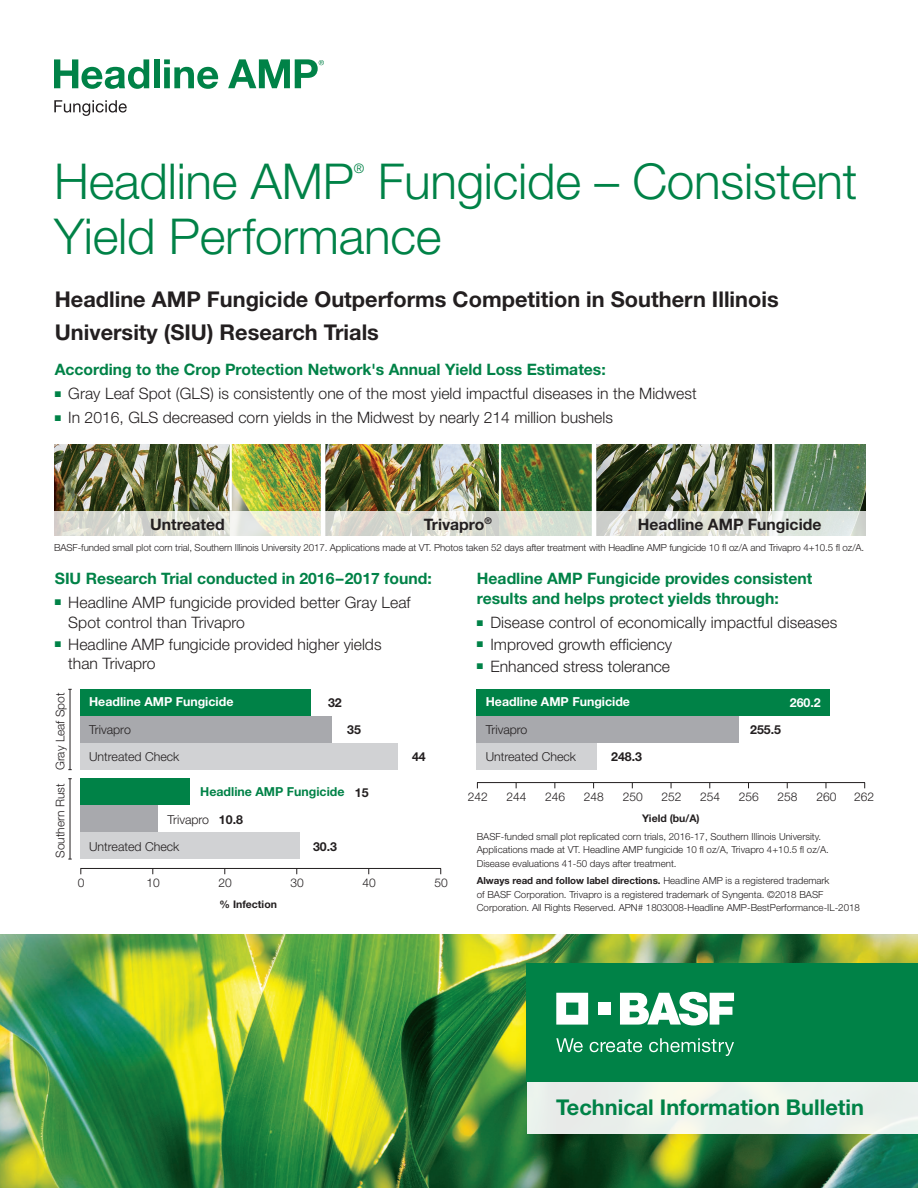
<style>
.page{position:relative;width:918px;height:1188px;background:#fff}
.page>*{position:absolute;margin:0;border:0;box-sizing:border-box;transform-origin:0 0}
.t1{font:300 49.5px/55.5px "Helvetica Neue";letter-spacing:-.005em;color:#008247}
.t2{font:700 21.75px/33px "Helvetica Neue";color:#231f20}
.t3{font:700 21.75px "Helvetica Neue";color:#008247}
.t4{font:300 15.75px/20.2px "Helvetica Neue";letter-spacing:.005em;color:#231f20}
.t5{font:700 15.75px/20.2px "Helvetica Neue";color:#008247}
.t6{font:700 15.75px "Helvetica Neue";color:#231f20}
.t7{font:300 13.05px "Helvetica Neue";color:#008247}
.t8{font:300 12.3px "Helvetica Neue";color:#231f20}
.t9{font:700 12.3px "Helvetica Neue";color:#fff}
.t10{font:700 12.3px "Helvetica Neue";color:#231f20}
.t11{font:700 12.3px "Helvetica Neue";color:#008247}
.t12{font:300 12px "Helvetica Neue";color:#231f20}
.t13{font:700 10.5px "Helvetica Neue";color:#231f20}
.t14{font:300 9.75px/13.5px "Helvetica Neue";color:#231f20}
.s1{color:#008247}
.s2{font-weight:700}
</style>
<div class="page">
<img style="left:55px;top:444px;width:717px;height:67px">
<img style="left:774px;top:444px;width:91px;height:67px">
<img style="left:501px;top:444px;width:91px;height:67px">
<hr style="left:499px;top:443px;width:2px;height:68px;background:#fff">
<img style="left:232px;top:444px;width:89px;height:67px">
<hr style="left:230px;top:443px;width:2px;height:68px;background:#fff">
<img style="left:0;top:935px;width:918px;height:253px">
<div style="left:527px;top:1081px;width:391px;height:53px;background:linear-gradient(to right,#ecf0ea,#edf3ee)"></div>
<div style="left:527px;top:963px;width:391px;height:119px;background:#008247"></div>
<svg style="left:556px;top:993px;width:32px;height:32px"></svg>
<div style="left:598px;top:1003px;width:12px;height:12px;background:#fff"></div>
<svg style="left:620px;top:992px;width:114px;height:34px"></svg>
<svg style="left:556px;top:1038px;width:27px;height:14px"></svg>
<svg style="left:590px;top:1039px;width:52px;height:13px"></svg>
<svg style="left:649px;top:1038px;width:85px;height:18px"></svg>
<svg style="left:54px;top:100px;width:73px;height:16px"></svg>
<svg style="left:54px;top:59px;width:95px;height:30px"></svg>
<div style="left:154px;top:59px;width:5px;height:29px;background:#008247"></div>
<svg style="left:164px;top:59px;width:55px;height:30px"></svg>
<svg style="left:228px;top:59px;width:96px;height:29px"></svg>
<svg style="left:54px;top:511px;width:812px;height:25px;background:#dddfd6"></svg>
<hr style="left:321px;top:439px;width:4px;height:105px;background:#fff">
<hr style="left:592px;top:439px;width:4px;height:105px;background:#fff">
<div style="left:80px;top:689px;width:231px;height:27px;background:#008247"></div>
<div style="left:477px;top:689px;width:353px;height:27px;background:#008247"></div>
<div style="left:80px;top:778px;width:110px;height:27px;background:#008247"></div>
<div style="left:80px;top:716px;width:252px;height:27px;background:#a8a9ad"></div>
<div style="left:477px;top:716px;width:262px;height:27px;background:#a8a9ad"></div>
<div style="left:80px;top:805px;width:78px;height:27px;background:#a8a9ad"></div>
<div style="left:80px;top:743px;width:318px;height:27px;background:#d1d2d4"></div>
<div style="left:477px;top:743px;width:120px;height:27px;background:#d1d2d4"></div>
<div style="left:80px;top:832px;width:220px;height:27px;background:#d1d2d4"></div>
<hr style="left:80px;top:868px;width:361px;height:1px;background:#231f20">
<hr style="left:477px;top:782px;width:388px;height:1px;background:#231f20">
<hr style="left:70px;top:689px;width:1px;height:81px;background:#231f20">
<hr style="left:70px;top:779px;width:1px;height:80px;background:#231f20">
<h1 class="t1" style="left:54px;top:152px;width:805px;text-indent:323px">Fungicide – Consistent<br>Yield Performance</h1>
<h1 class="t1" style="left:54px;top:152px;width:301px">Headline AMP</h1>
<h3 class="t7" style="left:354px;top:161px;width:12px">®</h3>
<h2 class="t2" style="left:55px;top:282px;width:725px">Headline AMP Fungicide Outperforms Competition in Southern Illinois<br>University (SIU) Research Trials</h2>
<h3 class="t5" style="left:55px;top:359px;width:553px">According to the Crop Protection Network's Annual Yield Loss Estimates:</h3>
<h3 class="t4" style="left:55px;top:383px;width:643px"><span class="s1">■</span> Gray Leaf Spot (GLS) is consistently one of the most yield impactful diseases in the Midwest</h3>
<h3 class="t4" style="left:55px;top:407px;width:560px"><span class="s1">■</span> In 2016, GLS decreased corn yields in the Midwest by nearly 214 million bushels</h3>
<h3 class="t6" style="left:150px;top:514px;width:76px">Untreated</h3>
<h3 class="t6" style="left:424px;top:514px;width:70px">Trivapro<sup>®</sup></h3>
<h3 class="t6" style="left:638px;top:514px;width:185px">Headline AMP Fungicide</h3>
<p class="t14" style="left:54px;top:541px;width:812px">BASF-funded small plot corn trial, Southern Illinois University 2017. Applications made at VT. Photos taken 52 days after treatment with Headline AMP fungicide 10 fl oz/A and Trivapro 4+10.5 fl oz/A.</p>
<h3 class="t5" style="left:55px;top:567px;width:379px">SIU Research Trial conducted in 2016–2017 found:</h3>
<h3 class="t4" style="left:68px;top:591px;width:344px;text-indent:-14px"><span class="s1">■</span> Headline AMP fungicide provided better Gray Leaf<br>Spot control than Trivapro</h3>
<h3 class="t4" style="left:68px;top:634px;width:315px;line-height:19.5px;text-indent:-14px"><span class="s1">■</span> Headline AMP fungicide provided higher yields than Trivapro</h3>
<h3 class="t5" style="left:477px;top:567px;width:337px">Headline AMP Fungicide provides consistent results and helps protect yields through:</h3>
<h3 class="t4" style="left:477px;top:612px;width:362px"><span class="s1">■</span> Disease control of economically impactful diseases</h3>
<h3 class="t4" style="left:477px;top:634px;width:197px"><span class="s1">■</span> Improved growth efficiency</h3>
<h3 class="t4" style="left:477px;top:655px;width:195px"><span class="s1">■</span> Enhanced stress tolerance</h3>
<p class="t12" style="left:53px;top:770px;width:79px;rotate:-90deg">Gray Leaf Spot</p>
<p class="t12" style="left:53px;top:858px;width:76px;rotate:-90deg">Southern Rust</p>
<p class="t9" style="left:89px;top:694px;width:146px">Headline AMP Fungicide</p>
<p class="t9" style="left:486px;top:694px;width:146px">Headline AMP Fungicide</p>
<p class="t10" style="left:328px;top:695px;width:15px">32</p>
<p class="t9" style="left:790px;top:695px;width:32px">260.2</p>
<p class="t10" style="left:347px;top:722px;width:15px">35</p>
<p class="t10" style="left:750px;top:722px;width:32px">255.5</p>
<p class="t8" style="left:89px;top:722px;width:43px">Trivapro</p>
<p class="t8" style="left:486px;top:722px;width:43px">Trivapro</p>
<p class="t8" style="left:89px;top:750px;width:92px">Untreated Check</p>
<p class="t8" style="left:486px;top:750px;width:92px">Untreated Check</p>
<p class="t10" style="left:412px;top:749px;width:15px">44</p>
<p class="t10" style="left:611px;top:749px;width:32px">248.3</p>
<p class="t11" style="left:200px;top:784px;width:146px">Headline AMP Fungicide</p>
<p class="t10" style="left:355px;top:785px;width:15px">15</p>
<p class="t12" style="left:468px;top:789px;width:22px">242</p>
<p class="t12" style="left:506px;top:789px;width:22px">244</p>
<p class="t12" style="left:545px;top:789px;width:22px">246</p>
<p class="t12" style="left:584px;top:789px;width:22px">248</p>
<p class="t12" style="left:623px;top:789px;width:22px">250</p>
<p class="t12" style="left:661px;top:789px;width:22px">252</p>
<p class="t12" style="left:700px;top:789px;width:22px">254</p>
<p class="t12" style="left:739px;top:789px;width:22px">256</p>
<p class="t12" style="left:778px;top:789px;width:22px">258</p>
<p class="t12" style="left:816px;top:789px;width:22px">260</p>
<p class="t8" style="left:167px;top:812px;width:43px">Trivapro</p>
<p class="t10" style="left:219px;top:812px;width:26px">10.8</p>
<p class="t13" style="left:642px;top:812px;width:59px">Yield (bu/A)</p>
<p class="t12" style="left:854px;top:789px;width:22px">262</p>
<p class="t8" style="left:89px;top:839px;width:92px">Untreated Check</p>
<p class="t12" style="left:78px;top:875px;width:8px">0</p>
<p class="t12" style="left:146px;top:875px;width:15px">10</p>
<p class="t10" style="left:313px;top:839px;width:26px">30.3</p>
<p class="t12" style="left:219px;top:875px;width:15px">20</p>
<p class="t12" style="left:290px;top:875px;width:15px">30</p>
<p class="t12" style="left:362px;top:875px;width:15px">40</p>
<p class="t12" style="left:435px;top:875px;width:15px">50</p>
<p class="t13" style="left:220px;top:898px;width:59px">% Infection</p>
<p class="t14" style="left:477px;top:829px;width:354px">BASF-funded small plot replicated corn trials, 2016-17, Southern Illinois University.<br>Applications made at VT. Headline AMP fungicide 10 fl oz/A, Trivapro 4+10.5 fl oz/A.<br>Disease evaluations 41-50 days after treatment.</p>
<p class="t14" style="left:477px;top:874px;width:385px"><span class="s2">Always read and follow label directions.</span> Headline AMP is a registered trademark<br>of BASF Corporation. Trivapro is a registered trademark of Syngenta. ©2018 BASF<br>Corporation. All Rights Reserved. APN# 1803008-Headline AMP-BestPerformance-IL-2018</p>
<h2 class="t3" style="left:556px;top:1094px;width:309px">Technical Information Bulletin</h2>
</div>
